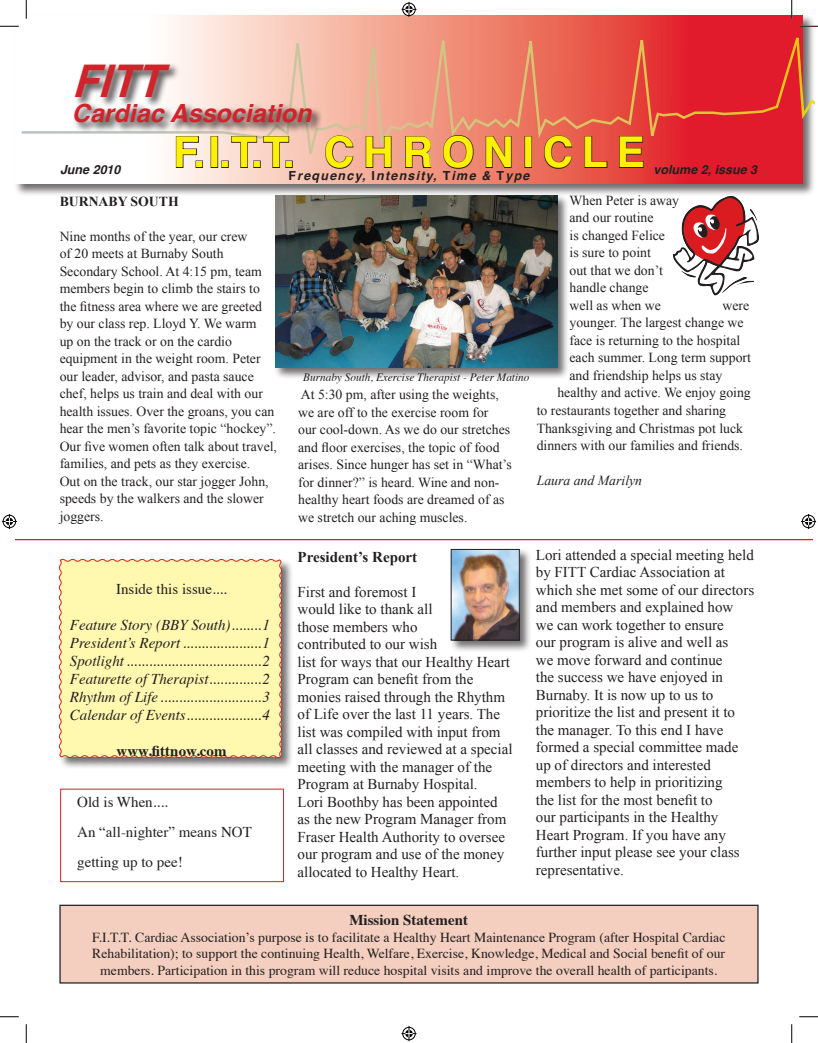
<style>
.page{position:relative;width:818px;height:1043px;background:#fff}
.page>*{position:absolute;margin:0;border:0;box-sizing:border-box;transform-origin:0 0}
.t1{font:italic 700 45px "Helvetica";color:#d1232a;scale:.94 1}
.t2{font:700 42.5px "Helvetica";letter-spacing:.2em;color:#fff101}
.t3{font:italic 700 25px "Helvetica";color:#d1232a}
.t4{font:15px/17.5px "Times New Roman";color:#231f20}
.t5{font:italic 15px/18px "Times";color:#231f20;text-align:justify}
.t6{font:15px/30px "Times";color:#231f20}
.t7{font:700 15px "Times";color:#231f20}
.t8{font:700 15px "Times New Roman";color:#231f20}
.t9{font:13.75px/17.5px "Times New Roman";color:#231f20}
.t10{font:13.75px/16.5px "Times";color:#231f20;text-align:center}
.t11{font:italic 13.75px "Times New Roman";color:#231f20}
.t12{font:700 13.75px "Times New Roman";color:#231f20}
.t13{font:italic 700 12.5px "Helvetica";letter-spacing:.1em;color:#231f20}
.t14{font:italic 700 12.5px "Helvetica";color:#231f20}
.t15{font:italic 11.25px "Times";color:#231f20}
.s1{font-style:normal}
</style>
<div class="page">
<div style="left:14px;top:14px;width:800px;height:182px;background:#231f20;opacity:.65"></div>
<svg style="left:15px;top:15px;width:787px;height:169px"></svg>
<svg style="left:20px;top:36px;width:794px;height:119px"></svg>
<div style="left:71px;top:61px;width:251px;height:71px;background:#231f20;opacity:.75"></div>
<svg style="left:175px;top:135px;width:24px;height:33px"></svg>
<div style="left:195px;top:160px;width:8px;height:8px;border:1px solid #231f20"></div>
<div style="left:210px;top:136px;width:8px;height:32px;border:1px solid #231f20"></div>
<div style="left:221px;top:160px;width:8px;height:8px;border:1px solid #231f20"></div>
<svg style="left:230px;top:135px;width:60px;height:34px;background:#d7b9ae"></svg>
<div style="left:285px;top:160px;width:8px;height:8px;border:1px solid #231f20"></div>
<svg style="left:324px;top:135px;width:30px;height:34px"></svg>
<svg style="left:365px;top:135px;width:27px;height:33px"></svg>
<svg style="left:404px;top:135px;width:28px;height:34px"></svg>
<svg style="left:442px;top:134px;width:32px;height:35px"></svg>
<svg style="left:485px;top:135px;width:27px;height:33px"></svg>
<div style="left:524px;top:136px;width:8px;height:32px;border:1px solid #231f20"></div>
<svg style="left:543px;top:135px;width:30px;height:34px"></svg>
<svg style="left:584px;top:135px;width:24px;height:33px"></svg>
<svg style="left:618px;top:135px;width:26px;height:34px"></svg>
<div style="left:58px;top:557px;width:235px;height:212px;background:#231f20;opacity:.65"></div>
<div style="left:58px;top:558px;width:225px;height:200px;background:#fff8ae"></div>
<div style="left:60px;top:905px;width:698px;height:77px;background:#f4cfc0"></div>
<div style="left:59px;top:904px;width:699px;height:79px;border:1px solid #231f20"></div>
<div style="left:274px;top:194px;width:295px;height:186px;background:#231f20;opacity:.65"></div>
<img style="left:276px;top:195px;width:281px;height:172px">
<hr style="left:15px;top:539px;width:797px;height:1px;background:#d1232a">
<div style="left:449px;top:547px;width:82px;height:105px;background:#231f20;opacity:.65"></div>
<img style="left:453px;top:551px;width:64px;height:87px">
<div style="left:451px;top:549px;width:68px;height:91px;border:1px solid #231f20"></div>
<div style="left:60px;top:788px;width:224px;height:94px;border:1px solid #d1232a"></div>
<svg style="left:673px;top:196px;width:86px;height:99px"></svg>
<svg style="left:0;top:26px;width:19px;height:1px"></svg>
<svg style="left:799px;top:26px;width:19px;height:1px"></svg>
<svg style="left:0;top:1016px;width:19px;height:1px"></svg>
<svg style="left:799px;top:1016px;width:19px;height:1px"></svg>
<svg style="left:26px;top:0;width:1px;height:19px"></svg>
<svg style="left:26px;top:1024px;width:1px;height:18px"></svg>
<svg style="left:791px;top:0;width:1px;height:19px"></svg>
<svg style="left:791px;top:1024px;width:1px;height:18px"></svg>
<svg style="left:401px;top:2px;width:15px;height:15px"></svg>
<svg style="left:401px;top:1026px;width:15px;height:15px"></svg>
<svg style="left:2px;top:514px;width:15px;height:15px"></svg>
<svg style="left:801px;top:514px;width:15px;height:15px"></svg>
<h1 class="t1" style="left:72px;top:44px;width:96px">FITT</h1>
<h3 class="t3" style="left:72px;top:92px;width:241px">Cardiac Association</h3>
<h2 class="t2" style="left:173px;top:118px;width:473px">F.I.T.T. CHRONICLE</h2>
<p class="t13" style="left:288px;top:165px;width:242px"><span class="s1">F</span>requency, <span class="s1">I</span>ntensity, <span class="s1">T</span>ime &amp; <span class="s1">T</span>ype</p>
<p class="t14" style="left:60px;top:159px;width:62px">June 2010</p>
<p class="t14" style="left:653px;top:160px;width:105px">volume 2, issue 3</p>
<p class="t12" style="left:60px;top:192px;width:121px">BURNABY SOUTH</p>
<p class="t9" style="left:60px;top:227px;width:219px">Nine months of the year, our crew<br>of 20 meets at Burnaby South Secondary School. At 4:15 pm, team members begin to climb the stairs to the fitness area where we are greeted by our class rep. Lloyd Y. We warm<br>up on the track or on the cardio equipment in the weight room. Peter our leader, advisor, and pasta sauce chef, helps us train and deal with our health issues. Over the groans, you can hear the men’s favorite topic “hockey”.<br>Our five women often talk about travel, families, and pets as they exercise.<br>Out on the track, our star jogger John, speeds by the walkers and the slower joggers.</p>
<p class="t6" style="left:116px;top:572px;width:112px">Inside this issue....</p>
<p class="t5" style="left:70px;top:615px;width:201px">Feature Story (BBY South)........1<br>President’s Report.....................1<br>Spotlight....................................2<br>Featurette of Therapist..............2<br>Rhythm of Life ...........................3<br>Calendar of Events....................4</p>
<p class="t7" style="left:116px;top:736px;width:112px">www.fittnow.com</p>
<p class="t6" style="left:77px;top:785px;width:176px">Old is When....<br>An “all-nighter” means NOT getting up to pee!</p>
<p class="t9" style="left:569px;top:191px;width:111px">When Peter is away and our routine<br>is changed Felice<br>is sure to point<br>out that we don’t handle change<br>well as when we</p>
<p class="t9" style="left:722px;top:296px;width:28px">were</p>
<p class="t9" style="left:569px;top:314px;width:175px">younger. The largest change we</p>
<p class="t9" style="left:569px;top:331px;width:172px">face is returning to the hospital</p>
<p class="t9" style="left:569px;top:349px;width:183px">each summer. Long term support</p>
<p class="t9" style="left:569px;top:366px;width:154px">and friendship helps us stay</p>
<p class="t9" style="left:557px;top:384px;width:195px">healthy and active. We enjoy going</p>
<p class="t9" style="left:536px;top:401px;width:191px">to restaurants together and sharing</p>
<p class="t9" style="left:536px;top:419px;width:208px">Thanksgiving and Christmas pot luck</p>
<p class="t9" style="left:536px;top:436px;width:208px">dinners with our families and friends.</p>
<p class="t11" style="left:536px;top:471px;width:107px">Laura and Marilyn</p>
<p class="t15" style="left:303px;top:367px;width:228px">Burnaby South, Exercise Therapist - Peter Matino</p>
<p class="t9" style="left:298px;top:386px;width:215px">At 5:30 pm, after using the weights, we are off to the exercise room for<br>our cool-down. As we do our stretches and floor exercises, the topic of food arises. Since hunger has set in “What’s for dinner?” is heard. Wine and non&shy;healthy heart foods are dreamed of as we stretch our aching muscles.</p>
<p class="t8" style="left:297px;top:546px;width:121px">President’s Report</p>
<p class="t4" style="left:297px;top:582px;width:216px">First and foremost I<br>would like to thank all<br>those members who<br>contributed to our wish<br>list for ways that our Healthy Heart<br>Program can benefit from the monies raised through the Rhythm of Life over the last 11 years. The list was compiled with input from all classes and reviewed at a special meeting with the manager of the<br>Program at Burnaby Hospital.<br>Lori Boothby has been appointed as the new Program Manager from<br>Fraser Health Authority to oversee our program and use of the money allocated to Healthy Heart.</p>
<p class="t4" style="left:536px;top:545px;width:220px">Lori attended a special meeting held by FITT Cardiac Association at which she met some of our directors and members and explained how we can work together to ensure<br>our program is alive and well as<br>we move forward and continue<br>the success we have enjoyed in<br>Burnaby. It is now up to us to prioritize the list and present it to the manager. To this end I have formed a special committee made up of directors and interested members to help in prioritizing<br>the list for the most benefit to<br>our participants in the Healthy<br>Heart Program. If you have any further input please see your class representative.</p>
<p class="t7" style="left:349px;top:905px;width:120px">Mission Statement</p>
<p class="t10" style="left:92px;top:927px;width:635px">F.I.T.T. Cardiac Association’s purpose is to facilitate a Healthy Heart Maintenance Program (after Hospital Cardiac<br>Rehabilitation); to support the continuing Health, Welfare, Exercise, Knowledge, Medical and Social benefit of our members. Participation in this program will reduce hospital visits and improve the overall health of participants.</p>
</div>
